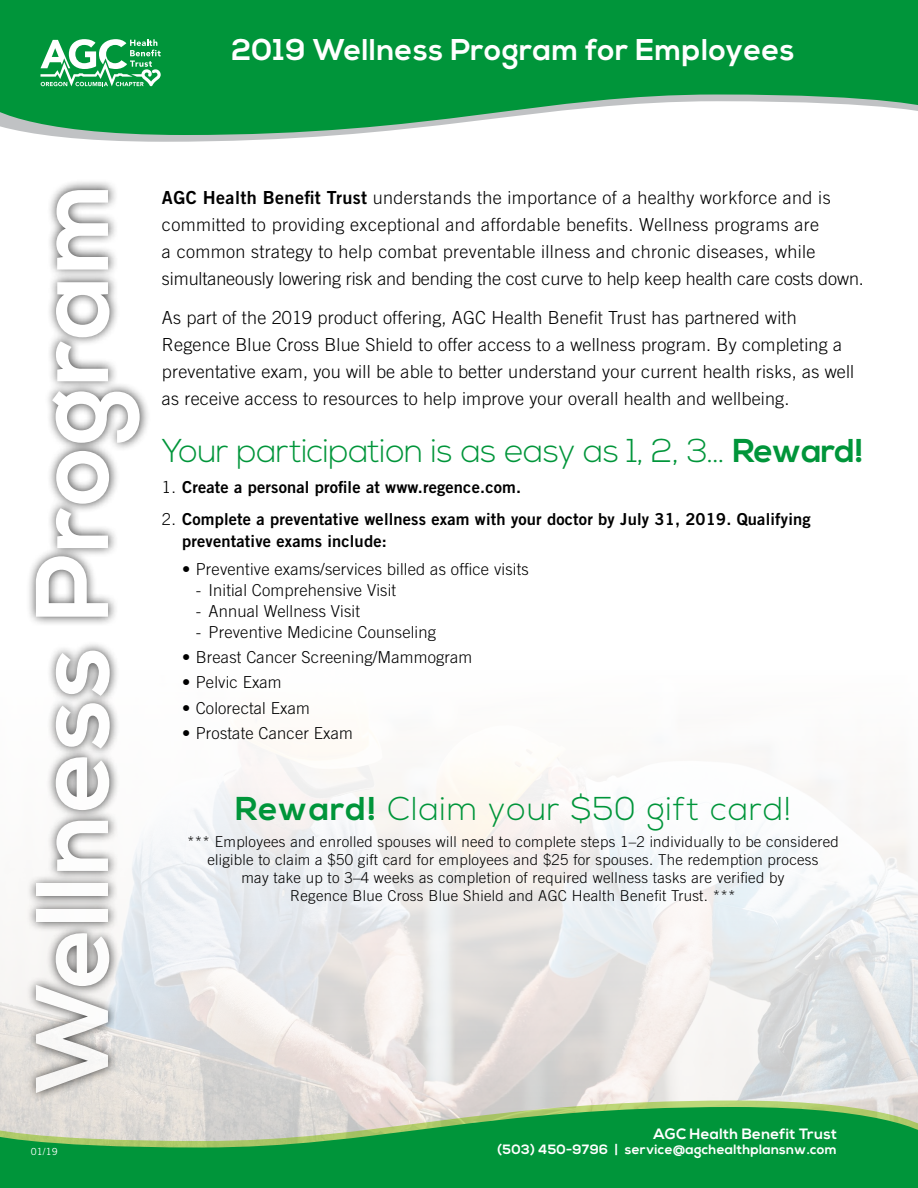
<style>
.page{position:relative;width:918px;height:1188px;background:#fff}
.page>*{position:absolute;margin:0;border:0;box-sizing:border-box;transform-origin:0 0}
.t1{font:700 103.05px "Nexa";letter-spacing:.02em;color:#fff}
.t2{font:300 33px "Nexa";letter-spacing:-.02em;color:#00953a}
.t3{font:300 33px "Nexa";letter-spacing:.03em;color:#00953a}
.t4{font:700 30px "Nexa";letter-spacing:.02em;color:#fff}
.t5{font:300 18px/27px "Trade Gothic";letter-spacing:.01em;color:#000}
.t6{font:300 16.5px "Trade Gothic";letter-spacing:.01em;color:#000}
.t7{font:16.5px/22.5px "Trade Gothic Bold Two";letter-spacing:.01em;color:#000}
.t8{font:300 15px/18px "Trade Gothic";letter-spacing:.02em;color:#000;text-align:center}
.t9{font:700 15px "Nexa";letter-spacing:.02em;color:#fff}
.t10{font:700 13.5px "Nexa";letter-spacing:.02em;color:#fff}
.t11{font:9.75px "Trade Gothic";color:#fff}
.s1{font-family:"Trade Gothic Bold Two";font-weight:400}
.s2{font-weight:700}
.s3{font-family:"Trade Gothic";font-weight:300}
</style>
<div class="page">
<img style="left:0;top:741px;width:918px;height:360px">
<svg style="left:46px;top:135px;width:291px;height:7px;fill:#c0c2c4"></svg>
<svg style="left:0;top:0;width:918px;height:135px;background:#25a356"></svg>
<svg style="left:0;top:1101px;width:918px;height:6px;background:#d6d8c0"></svg>
<svg style="left:0;top:1107px;width:918px;height:81px;background:#34a459"></svg>
<svg style="left:40px;top:39px;width:121px;height:47px"></svg>
<svg style="left:26px;top:182px;width:125px;height:920px"></svg>
<h3 class="t4" style="left:231px;top:33px;width:565px">2019 Wellness Program for Employees</h3>
<h1 class="t1" style="left:13px;top:1094px;width:914px;rotate:-90deg">Wellness Program</h1>
<p class="t11" style="left:31px;top:1146px;width:28px">01/19</p>
<p class="t5" style="left:162px;top:183px;width:703px"><span class="s1">AGC Health Benefit Trust</span> understands the importance of a healthy workforce and is committed to providing exceptional and affordable benefits. Wellness programs are<br>a common strategy to help combat preventable illness and chronic diseases, while simultaneously lowering risk and bending the cost curve to help keep health care costs down.</p>
<p class="t5" style="left:162px;top:303px;width:694px">As part of the 2019 product offering, AGC Health Benefit Trust has partnered with Regence Blue Cross Blue Shield to offer access to a wellness program. By completing a preventative exam, you will be able to better understand your current health risks, as well as receive access to resources to help improve your overall health and wellbeing.</p>
<h2 class="t2" style="left:162px;top:431px;width:704px">Your participation is as easy as 1, 2, 3… <span class="s2">Reward!</span></h2>
<p class="t7" style="left:162px;top:476px;width:361px"><span class="s3">1.</span> Create a personal profile at www.regence.com.</p>
<p class="t7" style="left:182px;top:507px;width:630px;text-indent:-20px"><span class="s3">2.</span> Complete a preventative wellness exam with your doctor by July 31, 2019. Qualifying preventative exams include:</p>
<p class="t6" style="left:182px;top:559px;width:348px">• Preventive exams/services billed as office visits</p>
<p class="t6" style="left:196px;top:580px;width:202px">- Initial Comprehensive Visit</p>
<p class="t6" style="left:196px;top:601px;width:166px">- Annual Wellness Visit</p>
<p class="t6" style="left:196px;top:622px;width:242px">- Preventive Medicine Counseling</p>
<p class="t6" style="left:182px;top:648px;width:292px">• Breast Cancer Screening/Mammogram</p>
<p class="t6" style="left:182px;top:673px;width:101px">• Pelvic Exam</p>
<p class="t6" style="left:182px;top:698px;width:129px">• Colorectal Exam</p>
<p class="t6" style="left:182px;top:723px;width:172px">• Prostate Cancer Exam</p>
<h2 class="t3" style="left:235px;top:789px;width:557px"><span class="s2">Reward!</span> Claim your $50 gift card!</h2>
<p class="t8" style="left:187px;top:832px;width:653px">*** Employees and enrolled spouses will need to complete steps 1–2 individually to be considered eligible to claim a $50 gift card for employees and $25 for spouses. The redemption process<br>may take up to 3–4 weeks as completion of required wellness tasks are verified by<br>Regence Blue Cross Blue Shield and AGC Health Benefit Trust. ***</p>
<p class="t9" style="left:654px;top:1125px;width:185px">AGC Health Benefit Trust</p>
<p class="t10" style="left:498px;top:1142px;width:341px">(503) 450-9796 | service@agchealthplansnw.com</p>
</div>
